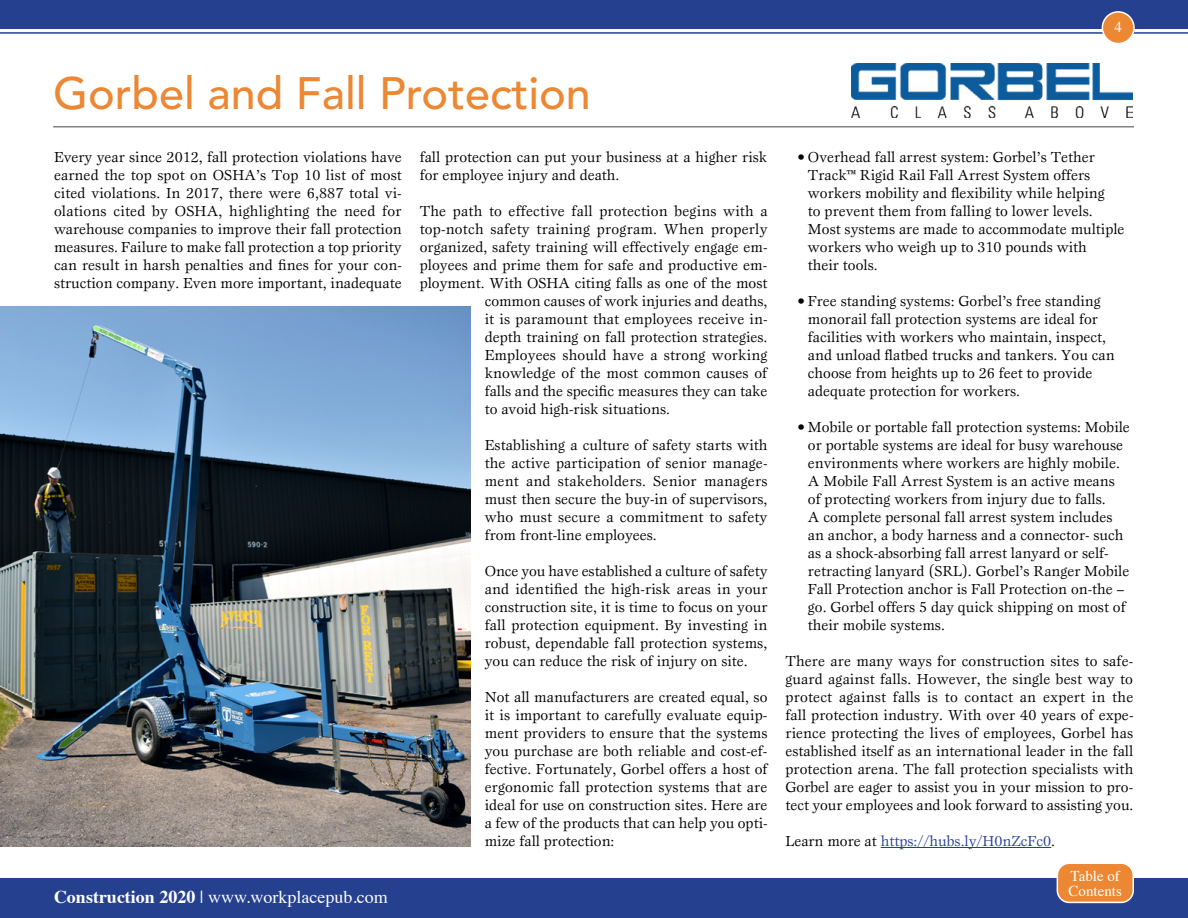
<style>
.page{position:relative;width:1188px;height:918px;background:#fff}
.page>*{position:absolute;margin:0;border:0;box-sizing:border-box;transform-origin:0 0}
.t1{font:500 45px "Avenir LT Std";color:#ec8833}
.t2{font:18px "Times";color:#fff}
.t3{font:15px/18px "Esprit Std";color:#000;text-align:justify}
.t4{font:15px "Esprit Std";color:#25408f}
.t5{font:15px/15px "Times";color:#fff}
.s1{font-weight:700}
.s2{color:#000}
</style>
<div class="page">
<hr style="left:0;top:32px;width:1188px;height:2px;background:#25408f">
<div style="left:0;top:0;width:1188px;height:29px;background:#25408f"></div>
<div style="left:0;top:878px;width:1188px;height:40px;background:#25408f"></div>
<div style="left:1102px;top:12px;width:32px;height:32px;background:#ec8833;border-radius:50%"></div>
<div style="left:1102px;top:11px;width:33px;height:33px;border:2px solid #fff;border-radius:50%"></div>
<div style="left:1057px;top:863px;width:76px;height:39px;background:#ec8833;border-radius:12px"></div>
<div style="left:1057px;top:862px;width:77px;height:41px;border:2px solid #fff;border-radius:12px"></div>
<hr style="left:53px;top:126px;width:1081px;height:2px;background:#808285">
<hr style="left:881px;top:847px;width:170px;height:1px;background:#25408f">
<img style="left:851px;top:64px;width:281px;height:54px">
<img style="left:0;top:306px;width:471px;height:541px">
<p class="t5" style="left:1114px;top:18px;width:9px">4</p>
<h1 class="t1" style="left:53px;top:67px;width:539px">Gorbel and Fall Protection</h1>
<p class="t3" style="left:54px;top:148px;width:349px">Every year since 2012, fall protection violations have earned the top spot on OSHA’s Top 10 list of most cited violations. In 2017, there were 6,887 total vi&shy;olations cited by OSHA, highlighting the need for warehouse companies to improve their fall protection measures. Failure to make fall protection a top priority can result in harsh penalties and fines for your con&shy;struction company. Even more important, inadequate</p>
<p class="t3" style="left:420px;top:148px;width:349px">fall protection can put your business at a higher risk for employee injury and death.</p>
<p class="t3" style="left:420px;top:202px;width:349px">The path to effective fall protection begins with a</p>
<p class="t3" style="left:420px;top:220px;width:349px">top-notch safety training program. When properly</p>
<p class="t3" style="left:420px;top:238px;width:349px">organized, safety training will effectively engage em-</p>
<p class="t3" style="left:420px;top:256px;width:349px">ployees and prime them for safe and productive em-</p>
<p class="t3" style="left:420px;top:274px;width:349px">ployment. With OSHA citing falls as one of the most</p>
<p class="t3" style="left:485px;top:292px;width:284px">common causes of work injuries and deaths,</p>
<p class="t3" style="left:485px;top:310px;width:284px">it is paramount that employees receive in-</p>
<p class="t3" style="left:485px;top:328px;width:284px">depth training on fall protection strategies.</p>
<p class="t3" style="left:485px;top:346px;width:284px">Employees should have a strong working</p>
<p class="t3" style="left:485px;top:364px;width:284px">knowledge of the most common causes of</p>
<p class="t3" style="left:485px;top:382px;width:284px">falls and the specific measures they can take</p>
<p class="t3" style="left:485px;top:400px;width:187px">to avoid high-risk situations.</p>
<p class="t3" style="left:485px;top:436px;width:284px">Establishing a culture of safety starts with the active participation of senior manage&shy;ment and stakeholders. Senior managers must then secure the buy-in of supervisors, who must secure a commitment to safety from front-line employees.</p>
<p class="t3" style="left:485px;top:562px;width:284px">Once you have established a culture of safety and identified the high-risk areas in your construction site, it is time to focus on your fall protection equipment. By investing in robust, dependable fall protection systems, you can reduce the risk of injury on site.</p>
<p class="t3" style="left:485px;top:688px;width:284px">Not all manufacturers are created equal, so it is important to carefully evaluate equip&shy;ment providers to ensure that the systems you purchase are both reliable and cost-ef&shy;fective. Fortunately, Gorbel offers a host of ergonomic fall protection systems that are ideal for use on construction sites. Here are a few of the products that can help you opti&shy;mize fall protection:</p>
<p class="t2" style="left:54px;top:880px;width:335px"><span class="s1">Construction 2020</span> | www.workplacepub.com</p>
<p class="t3" style="left:808px;top:148px;width:318px;text-align:left;text-indent:-10px">• Overhead fall arrest system: Gorbel’s Tether Track™ Rigid Rail Fall Arrest System offers workers mobility and flexibility while helping<br>to prevent them from falling to lower levels.<br>Most systems are made to accommodate multiple workers who weigh up to 310 pounds with<br>their tools.</p>
<p class="t3" style="left:808px;top:292px;width:308px;text-align:left;text-indent:-10px">• Free standing systems: Gorbel’s free standing monorail fall protection systems are ideal for facilities with workers who maintain, inspect, and unload flatbed trucks and tankers. You can choose from heights up to 26 feet to provide adequate protection for workers.</p>
<p class="t3" style="left:808px;top:418px;width:323px;text-align:left;text-indent:-10px">• Mobile or portable fall protection systems: Mobile or portable systems are ideal for busy warehouse environments where workers are highly mobile.<br>A Mobile Fall Arrest System is an active means of protecting workers from injury due to falls.<br>A complete personal fall arrest system includes an anchor, a body harness and a connector- such as a shock-absorbing fall arrest lanyard or self&shy;retracting lanyard (SRL). Gorbel’s Ranger Mobile Fall Protection anchor is Fall Protection on-the – go. Gorbel offers 5 day quick shipping on most of their mobile systems.</p>
<p class="t3" style="left:785px;top:652px;width:350px">There are many ways for construction sites to safe&shy;guard against falls. However, the single best way to protect against falls is to contact an expert in the fall protection industry. With over 40 years of expe&shy;rience protecting the lives of employees, Gorbel has established itself as an international leader in the fall protection arena. The fall protection specialists with Gorbel are eager to assist you in your mission to pro&shy;tect your employees and look forward to assisting you.</p>
<p class="t4" style="left:785px;top:832px;width:271px"><span class="s2">Learn more at</span> https://hubs.ly/H0nZcFc0<span class="s2">.</span></p>
<p class="t5" style="left:1069px;top:867px;width:55px">Table of<br>Contents</p>
</div>
